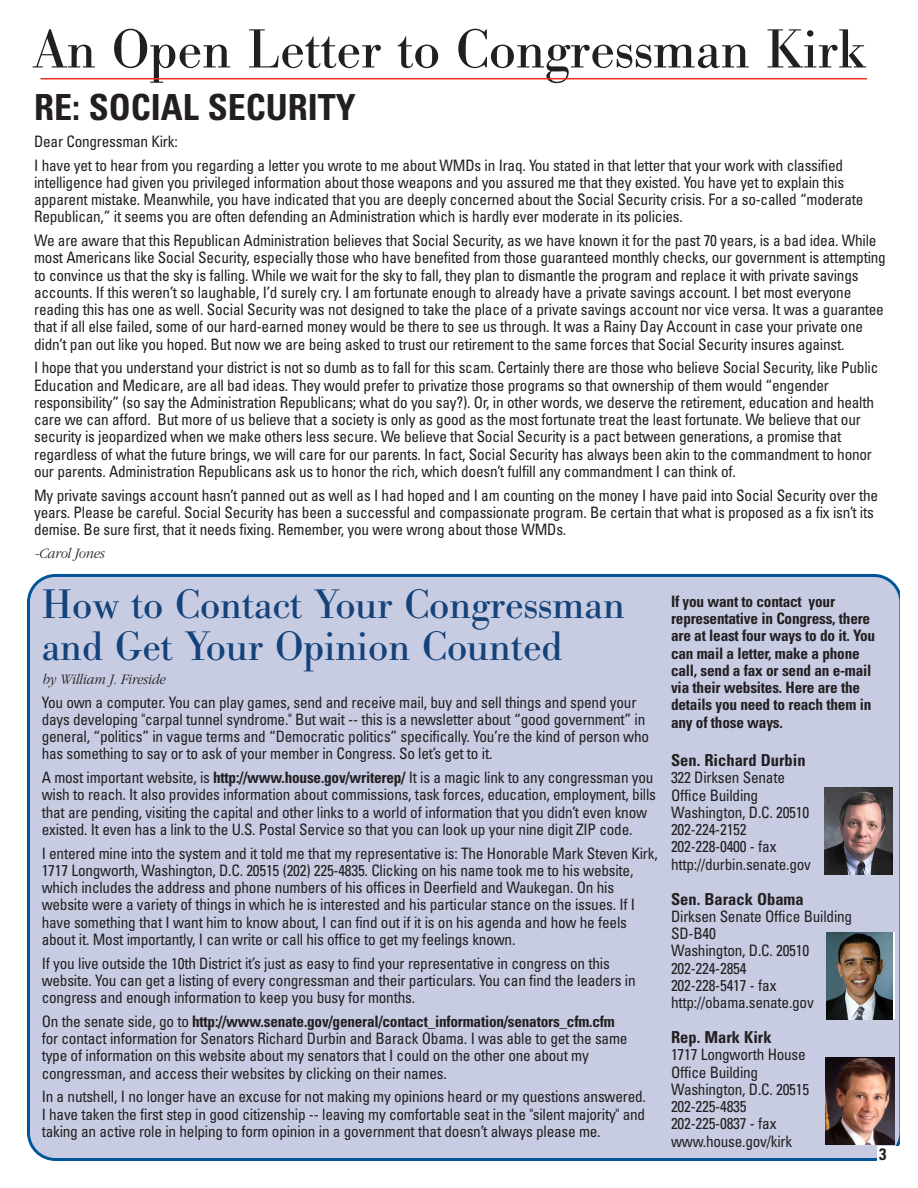
<style>
.page{position:relative;width:918px;height:1188px;background:#fff}
.page>*{position:absolute;margin:0;border:0;box-sizing:border-box;transform-origin:0 0}
.t1{font:54px "Bodoni BE";color:#231f20}
.t2{font:40.5px/42px "Bodoni BE";color:#14427a}
.t3{font:700 condensed 36px "Univers";color:#231f20}
.t4{font:700 condensed 16.5px "Univers";color:#231f20}
.t5{font:condensed 15.75px/17.2px "Univers";letter-spacing:-.015em;color:#231f20}
.t6{font:700 condensed 15.75px/17.2px "Univers";letter-spacing:-.015em;color:#231f20}
.t7{font:italic 300 15px "Garamond";letter-spacing:-.015em;color:#231f20;scale:.92 1}
.s1{font-weight:700}
</style>
<div class="page">
<div style="left:27px;top:574px;width:873px;height:587px;background:#c7cce2"></div>
<div style="left:878px;top:1146px;width:22px;height:24px;background:#fff"></div>
<img style="left:824px;top:787px;width:68px;height:87px">
<div style="left:826px;top:932px;width:69px;height:87px;background:#fff"></div>
<img style="left:826px;top:932px;width:67px;height:87px">
<img style="left:826px;top:1058px;width:68px;height:86px">
<hr style="left:40px;top:78px;width:827px;height:2px;background:#ee3125">
<h1 class="t1" style="left:34px;top:28px;width:834px">An Open Letter to Congressman Kirk</h1>
<h3 class="t3" style="left:34px;top:94px;width:323px">RE: SOCIAL SECURITY</h3>
<p class="t5" style="left:34px;top:131px;width:811px;line-height:23.7px">Dear Congressman Kirk:<br>I have yet to hear from you regarding a letter you wrote to me about WMDs in Iraq. You stated in that letter that your work with classified</p>
<p class="t5" style="left:34px;top:175px;width:831px">intelligence had given you privileged information about those weapons and you assured me that they existed. You have yet to explain this apparent mistake. Meanwhile, you have indicated that you are deeply concerned about the Social Security crisis. For a so-called “moderate<br>Republican,” it seems you are often defending an Administration which is hardly ever moderate in its policies.</p>
<p class="t5" style="left:34px;top:233px;width:853px">We are aware that this Republican Administration believes that Social Security, as we have known it for the past 70 years, is a bad idea. While most Americans like Social Security, especially those who have benefited from those guaranteed monthly checks, our government is attempting to convince us that the sky is falling. While we wait for the sky to fall, they plan to dismantle the program and replace it with private savings accounts. If this weren’t so laughable, I’d surely cry. I am fortunate enough to already have a private savings account. I bet most everyone reading this has one as well. Social Security was not designed to take the place of a private savings account nor vice versa. It was a guarantee that if all else failed, some of our hard-earned money would be there to see us through. It was a Rainy Day Account in case your private one didn’t pan out like you hoped. But now we are being asked to trust our retirement to the same forces that Social Security insures against.</p>
<p class="t5" style="left:34px;top:361px;width:846px">I hope that you understand your district is not so dumb as to fall for this scam. Certainly there are those who believe Social Security, like Public Education and Medicare, are all bad ideas. They would prefer to privatize those programs so that ownership of them would “engender responsibility” (so say the Administration Republicans; what do you say?). Or, in other words, we deserve the retirement, education and health care we can afford. But more of us believe that a society is only as good as the most fortunate treat the least fortunate. We believe that our security is jeopardized when we make others less secure. We believe that Social Security is a pact between generations, a promise that regardless of what the future brings, we will care for our parents. In fact, Social Security has always been akin to the commandment to honor our parents. Administration Republicans ask us to honor the rich, which doesn’t fulfill any commandment I can think of.</p>
<p class="t5" style="left:34px;top:488px;width:845px">My private savings account hasn’t panned out as well as I had hoped and I am counting on the money I have paid into Social Security over the years. Please be careful. Social Security has been a successful and compassionate program. Be certain that what is proposed as a fix isn’t its demise. Be sure first, that it needs fixing. Remember, you were wrong about those WMDs.</p>
<p class="t7" style="left:34px;top:548px;width:77px">-Carol Jones</p>
<h2 class="t2" style="left:42px;top:588px;width:585px">How to Contact Your Congressman and Get Your Opinion Counted</h2>
<p class="t7" style="left:42px;top:674px;width:135px">by William J. Fireside</p>
<p class="t5" style="left:42px;top:695px;width:609px">You own a computer. You can play games, send and receive mail, buy and sell things and spend your days developing "carpal tunnel syndrome." But wait -- this is a newsletter about “good government” in general, “politics” in vague terms and “Democratic politics” specifically. You’re the kind of person who has something to say or to ask of your member in Congress. So let’s get to it.</p>
<p class="t5" style="left:42px;top:770px;width:616px">A most important website, is <span class="s1">http://www.house.gov/writerep/</span> It is a magic link to any congressman you wish to reach. It also provides information about commissions, task forces, education, employment, bills that are pending, visiting the capital and other links to a world of information that you didn’t even know existed. It even has a link to the U.S. Postal Service so that you can look up your nine digit ZIP code.</p>
<p class="t5" style="left:42px;top:846px;width:618px">I entered mine into the system and it told me that my representative is: The Honorable Mark Steven Kirk, 1717 Longworth, Washington, D.C. 20515 (202) 225-4835. Clicking on his name took me to his website, which includes the address and phone numbers of his offices in Deerfield and Waukegan. On his website were a variety of things in which he is interested and his particular stance on the issues. If I have something that I want him to know about, I can find out if it is on his agenda and how he feels about it. Most importantly, I can write or call his office to get my feelings known.</p>
<p class="t5" style="left:42px;top:956px;width:596px">If you live outside the 10th District it’s just as easy to find your representative in congress on this website. You can get a listing of every congressman and their particulars. You can find the leaders in congress and enough information to keep you busy for months.</p>
<p class="t5" style="left:42px;top:1014px;width:587px">On the senate side, go to <span class="s1">http://www.senate.gov/general/contact_information/senators_cfm.cfm </span>for contact information for Senators Richard Durbin and Barack Obama. I was able to get the same type of information on this website about my senators that I could on the other one about my congressman, and access their websites by clicking on their names.</p>
<p class="t5" style="left:42px;top:1090px;width:606px;text-align:justify">In a nutshell, I no longer have an excuse for not making my opinions heard or my questions answered.<br>I have taken the first step in good citizenship -- leaving my comfortable seat in the "silent majority" and taking an active role in helping to form opinion in a government that doesn’t always please me.</p>
<p class="t6" style="left:671px;top:594px;width:206px">If you want to contact your representative in Congress, there are at least four ways to do it. You can mail a letter, make a phone call, send a fax or send an e-mail via their websites. Here are the details you need to reach them in any of those ways.</p>
<p class="t4" style="left:671px;top:754px;width:136px">Sen. Richard Durbin</p>
<p class="t5" style="left:671px;top:771px;width:141px">322 Dirksen Senate<br>Office Building<br>Washington, D.C. 20510<br>202-224-2152<br>202-228-0400 - fax http://durbin.senate.gov</p>
<p class="t4" style="left:671px;top:893px;width:134px">Sen. Barack Obama</p>
<p class="t5" style="left:671px;top:909px;width:183px">Dirksen Senate Office Building<br>SD-B40<br>Washington, D.C. 20510<br>202-224-2854<br>202-228-5417 - fax http://obama.senate.gov</p>
<p class="t4" style="left:671px;top:1031px;width:102px">Rep. Mark Kirk</p>
<p class="t5" style="left:671px;top:1047px;width:140px">1717 Longworth House<br>Office Building<br>Washington, D.C. 20515<br>202-225-4835<br>202-225-0837 - fax www.house.gov/kirk</p>
<p class="t4" style="left:879px;top:1148px;width:9px">3</p>
</div>
